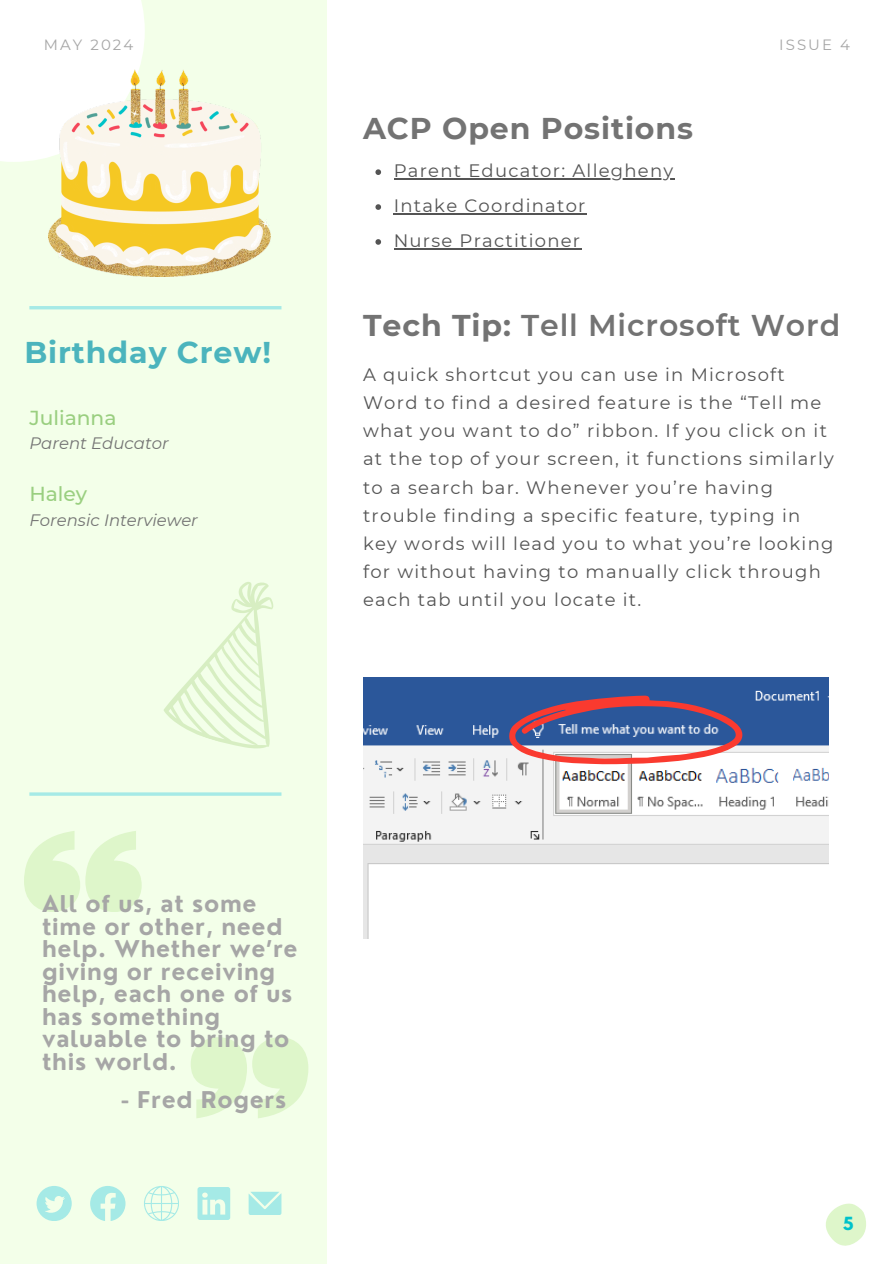
<style>
.page{position:relative;width:894px;height:1264px;background:#fff}
.page>*{position:absolute;margin:0;border:0;box-sizing:border-box;transform-origin:0 0}
.t1{font:600 30px "Montserrat";letter-spacing:.03em;color:#737373}
.t2{font:700 30px "Montserrat";letter-spacing:.03em;color:#737373}
.t3{font:700 30px "Montserrat";letter-spacing:.03em;color:#4bb4bd}
.t4{font:700 22.5px/22.5px "Nourd";letter-spacing:.03em;color:#a6a6a6}
.t5{font:500 20.25px "Montserrat";color:#9acf80}
.t6{font:18px/28.2px "Montserrat";letter-spacing:.07em;color:#545454}
.t7{font:italic 16.5px "Montserrat";color:#737373}
.t8{font:700 16.05px "League Spartan";color:#00c2cb}
.t9{font:14.85px "Montserrat";letter-spacing:.14em;color:#a6a6a6}
.s1{font-weight:700}
</style>
<div class="page">
<div style="left:0;top:0;width:327px;height:1263px;background:#f3ffe9"></div>
<div style="left:0;top:0;width:145px;height:162px;background:#fff"></div>
<svg style="left:24px;top:831px;width:118px;height:80px"></svg>
<svg style="left:191px;top:1037px;width:117px;height:81px"></svg>
<hr style="left:29px;top:306px;width:252px;height:3px;background:#a5eae6">
<hr style="left:29px;top:792px;width:252px;height:3px;background:#a5eae6">
<svg style="left:825px;top:1203px;width:41px;height:43px"></svg>
<svg style="left:37px;top:1186px;width:34px;height:34px"></svg>
<svg style="left:90px;top:1186px;width:35px;height:34px"></svg>
<svg style="left:197px;top:1187px;width:33px;height:32px"></svg>
<svg style="left:248px;top:1191px;width:33px;height:23px"></svg>
<svg style="left:144px;top:1186px;width:35px;height:34px"></svg>
<img style="left:48px;top:70px;width:222px;height:207px">
<img style="left:363px;top:677px;width:464px;height:261px">
<svg style="left:508px;top:695px;width:235px;height:69px;background:#847295"></svg>
<svg style="left:375px;top:169px;width:6px;height:6px"></svg>
<hr style="left:393px;top:178px;width:281px;height:1px;background:#545454">
<svg style="left:375px;top:204px;width:6px;height:6px"></svg>
<hr style="left:393px;top:213px;width:193px;height:1px;background:#545454">
<svg style="left:375px;top:239px;width:6px;height:6px"></svg>
<hr style="left:393px;top:248px;width:188px;height:1px;background:#545454">
<svg style="left:164px;top:582px;width:110px;height:167px"></svg>
<h3 class="t9" style="left:44px;top:35px;width:91px">MAY 2024</h3>
<h3 class="t9" style="left:779px;top:35px;width:72px">ISSUE 4</h3>
<h2 class="t3" style="left:24px;top:334px;width:248px">Birthday Crew!</h2>
<p class="t5" style="left:29px;top:405px;width:89px">Julianna</p>
<p class="t7" style="left:29px;top:433px;width:141px">Parent Educator</p>
<p class="t5" style="left:29px;top:481px;width:59px">Haley</p>
<p class="t7" style="left:29px;top:509px;width:170px">Forensic Interviewer</p>
<p class="t2" style="left:363px;top:110px;width:331px">ACP Open Positions</p>
<p class="t6" style="left:393px;top:157px;width:281px">Parent Educator: Allegheny</p>
<h2 class="t6" style="left:393px;top:191px;width:193px">Intake Coordinator</h2>
<p class="t6" style="left:393px;top:226px;width:188px">Nurse Practitioner</p>
<p class="t1" style="left:363px;top:307px;width:478px"><span class="s1">Tech Tip:</span> Tell Microsoft Word</p>
<p class="t6" style="left:363px;top:360px;width:472px">A quick shortcut you can use in Microsoft Word to find a desired feature is the “Tell me what you want to do” ribbon. If you click on it at the top of your screen, it functions similarly to a search bar. Whenever you’re having trouble finding a specific feature, typing in key words will lead you to what you’re looking for without having to manually click through each tab until you locate it.</p>
<p class="t4" style="left:42px;top:892px;width:257px">All of us, at some time or other, need help. Whether we’re giving or receiving help, each one of us has something valuable to bring to this world.</p>
<p class="t4" style="left:121px;top:1088px;width:167px">- Fred Rogers</p>
<p class="t8" style="left:843px;top:1215px;width:12px">5</p>
</div>
